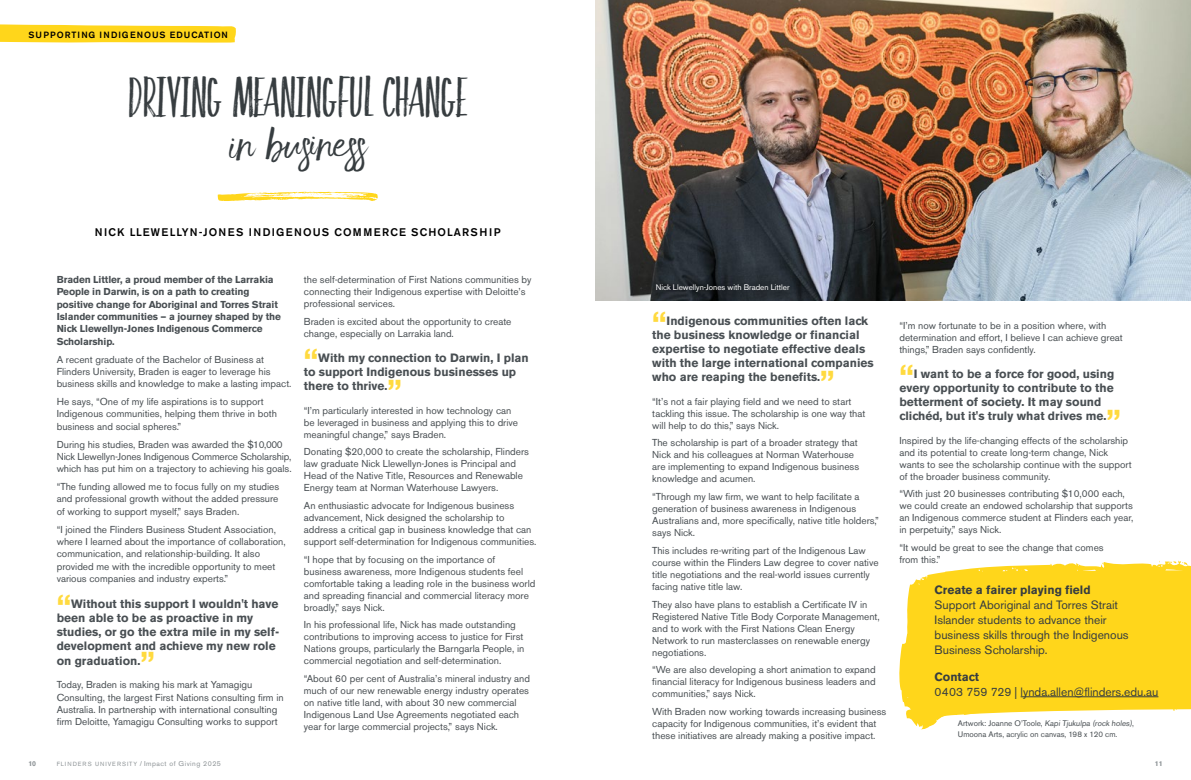
<style>
.page{position:relative;width:1191px;height:780px;background:#fff}
.page>*{position:absolute;margin:0;border:0;box-sizing:border-box;transform-origin:0 0}
.t1{font:39px "Faith And Glory Two";color:#373d40}
.t2{font:39px "Faith And Glory One";color:#373d40}
.t3{font:700 30px "Akzidenz Grotesk BE";color:#ffda3f}
.t4{font:700 12px/14px "Akzidenz Grotesk BE";color:#494f53}
.t5{font:12px/15px "Akzidenz Grotesk BE";color:#373d40}
.t6{font:700 12px "Akzidenz Grotesk BE";color:#373d40}
.t7{font:500 11px "Akzidenz Grotesk BE";letter-spacing:.1em;color:#000}
.t8{font:10px/12px "Akzidenz Grotesk BE";color:#494f53}
.t9{font:700 10px/12.3px "Akzidenz Grotesk BE";letter-spacing:-.01em;color:#494f53}
.t10{font:500 9px "Akzidenz Grotesk BE";letter-spacing:.1em;color:#000}
.t11{font:8px/11px "Akzidenz Grotesk BE";color:#494f53}
.t12{font:8px "Akzidenz Grotesk BE";color:#fff}
.t13{font:7px "Akzidenz Grotesk BE";letter-spacing:.07em;color:#8e9497}
.t14{font:700 7px "Akzidenz Grotesk BE";color:#8e9497}
.s1{font-size:6px}
</style>
<div class="page">
<img style="left:595px;top:0;width:596px;height:300px">
<svg style="left:899px;top:560px;width:292px;height:170px"></svg>
<svg style="left:0;top:24px;width:236px;height:19px;background:#ffda35"></svg>
<svg style="left:218px;top:191px;width:160px;height:10px"></svg>
<svg style="left:647px;top:275px;width:150px;height:25px;background:#23292e"></svg>
<hr style="left:1020px;top:696px;width:138px;height:1px;background:#373d40">
<p class="t10" style="left:28px;top:29px;width:201px">SUPPORTING INDIGENOUS EDUCATION</p>
<h1 class="t1" style="left:128px;top:71px;width:340px">DRIVING MEANINGFUL CHANGE</h1>
<h1 class="t2" style="left:229px;top:119px;width:138px">in BUSINESS</h1>
<p class="t7" style="left:95px;top:226px;width:407px">NICK LLEWELLYN-JONES INDIGENOUS COMMERCE SCHOLARSHIP</p>
<p class="t9" style="left:57px;top:273px;width:226px">Braden Littler, a proud member of the Larrakia People in Darwin, is on a path to creating positive change for Aboriginal and Torres Strait Islander communities — a journey shaped by the Nick Llewellyn-Jones Indigenous Commerce Scholarship.</p>
<p class="t8" style="left:57px;top:353px;width:236px;line-height:12.3px">A recent graduate of the Bachelor of Business at<br>Flinders University, Braden is eager to leverage his business skills and knowledge to make a lasting impact.</p>
<p class="t8" style="left:57px;top:395px;width:222px;line-height:12.3px">He says, “One of my life aspirations is to support<br>Indigenous communities, helping them thrive in both business and social spheres.”</p>
<p class="t8" style="left:57px;top:438px;width:236px;line-height:12.3px">During his studies, Braden was awarded the $10,000<br>Nick Llewellyn-Jones Indigenous Commerce Scholarship, which has put him on a trajectory to achieving his goals.</p>
<p class="t8" style="left:57px;top:480px;width:224px;line-height:12.3px;text-align:justify">“The funding allowed me to focus fully on my studies and professional growth without the added pressure of working to support myself,” says Braden.</p>
<p class="t8" style="left:57px;top:523px;width:231px;line-height:12.3px">“I joined the Flinders Business Student Association, where I learned about the importance of collaboration, communication, and relationship-building. It also provided me with the incredible opportunity to meet various companies and industry experts.”</p>
<h2 class="t3" style="left:57px;top:587px;width:16px">“</h2>
<p class="t4" style="left:57px;top:596px;width:224px;line-height:14.3px;text-indent:14px">Without this support I wouldn't have been able to be as proactive in my studies, or go the extra mile in my self&shy;development and achieve my new role on graduation.</p>
<h2 class="t3" style="left:140px;top:644px;width:16px">”</h2>
<p class="t8" style="left:57px;top:678px;width:228px;line-height:12.3px">Today, Braden is making his mark at Yamagigu Consulting, the largest First Nations consulting firm in Australia. In partnership with international consulting firm Deloitte, Yamagigu Consulting works to support</p>
<p class="t8" style="left:304px;top:274px;width:229px">the self-determination of First Nations communities by connecting their Indigenous expertise with Deloitte’s professional services.</p>
<p class="t8" style="left:304px;top:315px;width:209px">Braden is excited about the opportunity to create change, especially on Larrakia land.</p>
<h2 class="t3" style="left:304px;top:342px;width:16px">“</h2>
<p class="t4" style="left:304px;top:351px;width:226px;text-indent:14px">With my connection to Darwin, I plan to support Indigenous businesses up there to thrive.</p>
<h2 class="t3" style="left:387px;top:373px;width:16px">”</h2>
<p class="t8" style="left:304px;top:404px;width:216px">“I’m particularly interested in how technology can be leveraged in business and applying this to drive meaningful change,” says Braden.</p>
<p class="t8" style="left:304px;top:446px;width:227px">Donating $20,000 to create the scholarship, Flinders law graduate Nick Llewellyn-Jones is Principal and Head of the Native Title, Resources and Renewable Energy team at Norman Waterhouse Lawyers.</p>
<p class="t8" style="left:304px;top:499px;width:234px">An enthusiastic advocate for Indigenous business advancement, Nick designed the scholarship to address a critical gap in business knowledge that can support self-determination for Indigenous communities.</p>
<p class="t8" style="left:304px;top:553px;width:233px">“I hope that by focusing on the importance of business awareness, more Indigenous students feel comfortable taking a leading role in the business world and spreading financial and commercial literacy more broadly,” says Nick.</p>
<p class="t8" style="left:304px;top:619px;width:222px">In his professional life, Nick has made outstanding contributions to improving access to justice for First Nations groups, particularly the Barngarla People, in commercial negotiation and self-determination.</p>
<p class="t8" style="left:304px;top:672px;width:228px">“About 60 per cent of Australia’s mineral industry and much of our new renewable energy industry operates on native title land, with about 30 new commercial Indigenous Land Use Agreements negotiated each year for large commercial projects,” says Nick.</p>
<p class="t12" style="left:656px;top:282px;width:135px">Nick Llewellyn-Jones with Braden Littler</p>
<h2 class="t3" style="left:652px;top:305px;width:16px">“</h2>
<p class="t4" style="left:652px;top:314px;width:223px;text-indent:14px">Indigenous communities often lack the business knowledge or financial expertise to negotiate effective deals with the large international companies who are reaping the benefits.</p>
<h2 class="t3" style="left:820px;top:364px;width:16px">”</h2>
<p class="t8" style="left:652px;top:395px;width:215px">“It’s not a fair playing field and we need to start tackling this issue. The scholarship is one way that will help to do this,” says Nick.</p>
<p class="t8" style="left:652px;top:437px;width:208px">The scholarship is part of a broader strategy that Nick and his colleagues at Norman Waterhouse are implementing to expand Indigenous business knowledge and acumen.</p>
<p class="t8" style="left:652px;top:490px;width:228px">“Through my law firm, we want to help facilitate a generation of business awareness in Indigenous Australians and, more specifically, native title holders,” says Nick.</p>
<p class="t8" style="left:652px;top:544px;width:228px">This includes re-writing part of the Indigenous Law course within the Flinders Law degree to cover native title negotiations and the real-world issues currently facing native title law.</p>
<p class="t8" style="left:652px;top:598px;width:229px">They also have plans to establish a Certificate IV in Registered Native Title Body Corporate Management, and to work with the First Nations Clean Energy Network to run masterclasses on renewable energy negotiations.</p>
<p class="t8" style="left:652px;top:663px;width:225px;text-align:justify">“We are also developing a short animation to expand financial literacy for Indigenous business leaders and communities,” says Nick.</p>
<p class="t8" style="left:652px;top:705px;width:235px">With Braden now working towards increasing business capacity for Indigenous communities, it’s evident that these initiatives are already making a positive impact.</p>
<p class="t8" style="left:899px;top:319px;width:225px">“I’m now fortunate to be in a position where, with determination and effort, I believe I can achieve great things,” Braden says confidently.</p>
<h2 class="t3" style="left:899px;top:358px;width:16px">“</h2>
<p class="t4" style="left:899px;top:367px;width:216px;text-indent:14px">I want to be a force for good, using every opportunity to contribute to the betterment of society. It may sound clichéd, but it's truly what drives me.</p>
<h2 class="t3" style="left:1106px;top:403px;width:16px">”</h2>
<p class="t8" style="left:899px;top:434px;width:234px">Inspired by the life-changing effects of the scholarship and its potential to create long-term change, Nick wants to see the scholarship continue with the support of the broader business community.</p>
<p class="t8" style="left:899px;top:488px;width:236px">“With just 20 businesses contributing $10,000 each, we could create an endowed scholarship that supports an Indigenous commerce student at Flinders each year, in perpetuity,” says Nick.</p>
<p class="t8" style="left:899px;top:541px;width:206px">“It would be great to see the change that comes from this.”</p>
<p class="t6" style="left:934px;top:583px;width:157px">Create a fairer playing field</p>
<p class="t5" style="left:934px;top:597px;width:195px">Support Aboriginal and Torres Strait Islander students to advance their business skills through the Indigenous Business Scholarship.</p>
<p class="t6" style="left:934px;top:669px;width:46px">Contact</p>
<p class="t5" style="left:934px;top:684px;width:225px">0403 759 729 | lynda.allen@flinders.edu.au</p>
<p class="t11" style="left:957px;top:717px;width:178px">Artwork: Joanne O’Toole, Kapi Tjukulpa (rock holes),<br>Umoona Arts, acrylic on canvas, 198 x 120 cm.</p>
<p class="t14" style="left:28px;top:759px;width:9px">10</p>
<p class="t13" style="left:57px;top:759px;width:166px"><span class="s1">FLINDERS UNIVERSITY</span> / Impact of Giving 2025</p>
<p class="t14" style="left:1154px;top:759px;width:9px">11</p>
</div>
